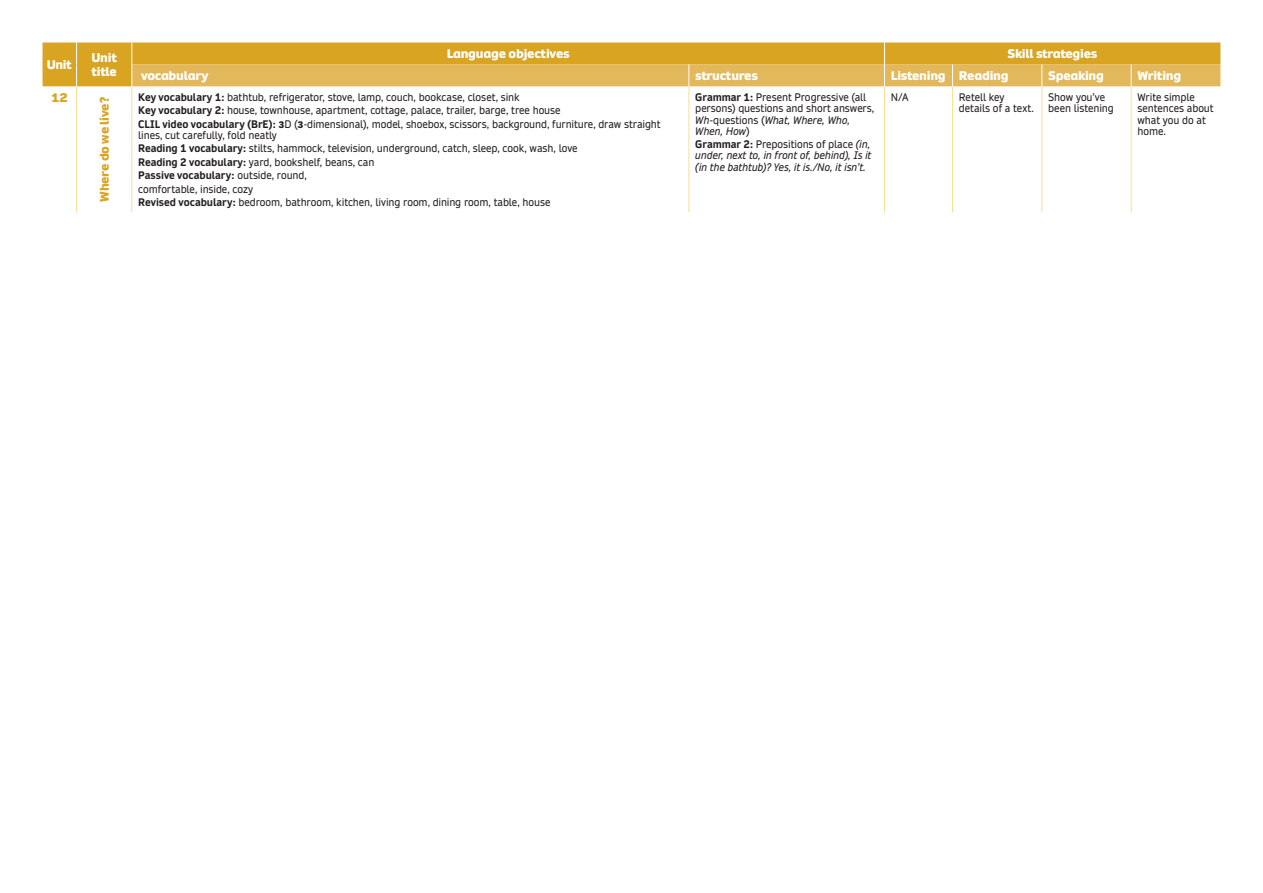
<style>
.page{position:relative;width:1263px;height:893px;background:#fff}
.page>*{position:absolute;margin:0;border:0;box-sizing:border-box;transform-origin:0 0}
.headC{font:900 12px/13.5px "Daytona Pro Primary";letter-spacing:-.02em;color:#fff}
.headC-2{font:900 12px "Daytona Pro Primary";letter-spacing:-.02em;color:#daa423}
.listText{font:10.5px/11.2px "Daytona Pro";letter-spacing:-.005em;color:#231f20;scale:.93 1}
.listText-2{font:italic 10.5px/11.2px "Daytona Pro";letter-spacing:-.005em;color:#231f20;text-align:justify;scale:.93 1}
.listText-3{font:700 10.5px "Daytona Pro";color:#231f20;scale:.93 1}
.s1{font-weight:700}
.s2{font-weight:900;font-size:9px}
.s3{font-weight:400}
.s4{font-style:italic}
.s5{font-weight:700;font-style:normal}
.s6{font-style:normal}
</style>
<div class="page">
<div style="left:43px;top:43px;width:88px;height:44px;background:#daa423"></div>
<hr style="left:76px;top:87px;width:1px;height:125px;background:#fedc95">
<hr style="left:131px;top:87px;width:1px;height:125px;background:#fedc95">
<hr style="left:688px;top:87px;width:1px;height:125px;background:#fedc95">
<hr style="left:884px;top:87px;width:1px;height:125px;background:#fedc95">
<hr style="left:952px;top:87px;width:1px;height:125px;background:#fedc95">
<hr style="left:1041px;top:87px;width:1px;height:125px;background:#fedc95">
<hr style="left:1131px;top:87px;width:1px;height:125px;background:#fedc95">
<svg style="left:76px;top:43px;width:1px;height:44px"></svg>
<svg style="left:131px;top:43px;width:1089px;height:44px;background:#dfb043"></svg>
<p class="headC" style="left:47px;top:58px;width:26px">Unit</p>
<p class="headC" style="left:91px;top:52px;width:27px">Unit title</p>
<p class="headC" style="left:447px;top:47px;width:124px">Language objectives</p>
<p class="headC" style="left:1007px;top:47px;width:92px">Skill strategies</p>
<p class="headC" style="left:141px;top:69px;width:69px">vocabulary</p>
<p class="headC" style="left:695px;top:69px;width:64px">structures</p>
<p class="headC" style="left:891px;top:69px;width:56px">Listening</p>
<p class="headC" style="left:959px;top:69px;width:51px">Reading</p>
<p class="headC" style="left:1048px;top:69px;width:57px">Speaking</p>
<p class="headC" style="left:1137px;top:69px;width:45px">Writing</p>
<p class="headC-2" style="left:51px;top:90px;width:18px">12</p>
<p class="headC-2" style="left:96px;top:202px;width:106px;rotate:-90deg">Where do we live?</p>
<p class="listText" style="left:138px;top:91px;width:411px"><span class="s1">Key vocabulary 1:</span> bathtub, refrigerator, stove, lamp, couch, bookcase, closet, sink</p>
<p class="listText" style="left:138px;top:105px;width:456px"><span class="s1">Key vocabulary 2:</span> house, townhouse, apartment, cottage, palace, trailer, barge, tree house</p>
<p class="listText" style="left:138px;top:118px;width:563px"><span class="s1">CLIL video vocabulary (BrE):</span> <span class="s2">3</span>D (<span class="s2">3</span>-dimensional), model, shoebox, scissors, background, furniture, draw straight lines, cut carefully, fold neatly</p>
<p class="listText" style="left:138px;top:143px;width:474px"><span class="s1">Reading 1 vocabulary:</span> stilts, hammock, television, underground, catch, sleep, cook, wash, love</p>
<p class="listText" style="left:138px;top:156px;width:255px"><span class="s1">Reading 2 vocabulary:</span> yard, bookshelf, beans, can</p>
<p class="listText-3" style="left:138px;top:168px;width:183px">Passive vocabulary: <span class="s3">outside, round,</span></p>
<p class="listText" style="left:138px;top:183px;width:125px">comfortable, inside, cozy</p>
<p class="listText" style="left:138px;top:196px;width:445px"><span class="s1">Revised vocabulary:</span> bedroom, bathroom, kitchen, living room, dining room, table, house</p>
<p class="listText" style="left:695px;top:91px;width:194px"><span class="s1">Grammar 1:</span> Present Progressive (all persons) questions and short answers,<br><span class="s4">Wh-</span>questions (<span class="s4">What, Where, Who,<br>When, How</span>)</p>
<p class="listText-2" style="left:695px;top:139px;width:191px"><span class="s5">Grammar 2:</span> <span class="s6">Prepositions of place</span> (in, under, next to, in front of, behind), Is it (in the bathtub)? Yes, it is./No, it isn’t.</p>
<p class="listText" style="left:891px;top:91px;width:20px">N/A</p>
<p class="listText" style="left:959px;top:91px;width:82px">Retell key details of a text.</p>
<p class="listText" style="left:1048px;top:91px;width:72px">Show you’ve been listening</p>
<p class="listText" style="left:1137px;top:91px;width:83px">Write simple sentences about what you do at home.</p>
</div>
